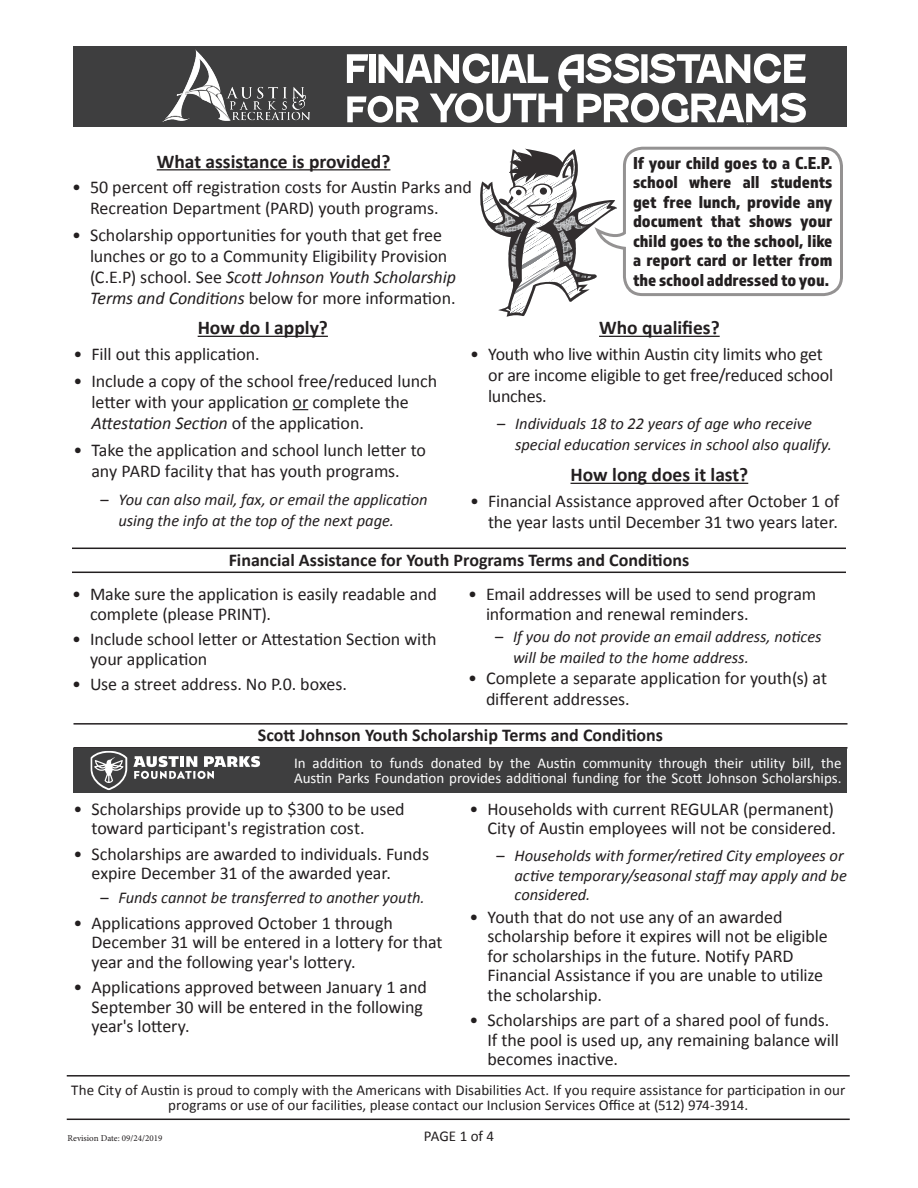
<style>
.page{position:relative;width:918px;height:1188px;background:#fff}
.page>*{position:absolute;margin:0;border:0;box-sizing:border-box;transform-origin:0 0}
.Header_1{font:700 19.5px "Calibri";color:#231f20}
.t1{font:18px/19.5px "Calibri";letter-spacing:-.005em;color:#231f20}
.Topic_paragraph{font:18px/19.5px "Almaq Refined";color:#231f20;text-align:justify}
.t2{font:700 18px "Calibri";color:#231f20}
.t3{font:italic 16.5px/21px "Calibri";letter-spacing:-.005em;color:#231f20}
.t4{font:15px/15px "Calibri";color:#231f20;text-align:center}
.t5{font:15px/15px "Calibri";color:#fff}
.t6{font:9px "Minion Pro";color:#231f20}
.s1{font-style:italic}
.s2{font-style:normal}
</style>
<div class="page">
<hr style="left:74px;top:723px;width:774px;height:2px;background:#231f20">
<hr style="left:74px;top:747px;width:774px;height:2px;background:#231f20">
<div style="left:74px;top:748px;width:774px;height:45px;background:#3e3e3f"></div>
<svg style="left:133px;top:756px;width:127px;height:23px"></svg>
<svg style="left:90px;top:751px;width:37px;height:39px"></svg>
<div style="left:74px;top:46px;width:774px;height:81px;background:#3e3e3f"></div>
<hr style="left:157px;top:169px;width:233px;height:1px;background:#231f20">
<hr style="left:72px;top:548px;width:774px;height:1px;background:#231f20">
<hr style="left:72px;top:572px;width:774px;height:1px;background:#231f20">
<hr style="left:67px;top:1075px;width:783px;height:2px;background:#231f20">
<hr style="left:67px;top:1119px;width:783px;height:1px;background:#231f20">
<svg style="left:347px;top:54px;width:459px;height:69px"></svg>
<svg style="left:480px;top:146px;width:363px;height:171px"></svg>
<hr style="left:198px;top:336px;width:130px;height:1px;background:#231f20">
<svg style="left:293px;top:409px;width:15px;height:1px"></svg>
<hr style="left:599px;top:336px;width:121px;height:1px;background:#231f20">
<hr style="left:571px;top:483px;width:177px;height:1px;background:#231f20">
<img style="left:164px;top:49px;width:146px;height:72px">
<p class="Header_1" style="left:157px;top:149px;width:235px">What assistance is provided?</p>
<p class="t1" style="left:90px;top:177px;width:383px;line-height:21px;text-indent:-18px">• 50 percent off registration costs for Austin Parks and<br>Recreation Department (PARD) youth programs.</p>
<p class="t1" style="left:90px;top:225px;width:367px;line-height:21px;text-indent:-18px">• Scholarship opportunities for youth that get free lunches or go to a Community Eligibility Provision (C.E.P) school. See <span class="s1">Scott Johnson Youth Scholarship Terms and Conditions</span> below for more information.</p>
<p class="Topic_paragraph" style="left:633px;top:152px;width:201px">If your child goes to a C.E.P. school where all students get free lunch, provide any document that shows your child goes to the school, like a report card or letter from the school addressed to you.</p>
<p class="Header_1" style="left:198px;top:315px;width:132px">How do I apply?</p>
<p class="t1" style="left:74px;top:344px;width:188px">• Fill out this application.</p>
<p class="t1" style="left:92px;top:370px;width:347px;line-height:21px;text-indent:-18px">• Include a copy of the school free/reduced lunch letter with your application or complete the<br><span class="s1">Attestation Section</span> of the application.</p>
<p class="t1" style="left:74px;top:439px;width:354px;line-height:21px;text-align:center">• Take the application and school lunch letter to any PARD facility that has youth programs.</p>
<p class="t3" style="left:118px;top:489px;width:311px;text-indent:-18px"><span class="s2">–</span> You can also mail, fax, or email the application using the info at the top of the next page.</p>
<p class="Header_1" style="left:599px;top:315px;width:122px">Who qualifies?</p>
<p class="t1" style="left:488px;top:343px;width:347px;line-height:21px;text-indent:-18px">• Youth who live within Austin city limits who get or are income eligible to get free/reduced school lunches.</p>
<p class="t3" style="left:515px;top:412px;width:318px;text-indent:-18px"><span class="s2">–</span> Individuals 18 to 22 years of age who receive special education services in school also qualify.</p>
<p class="Header_1" style="left:571px;top:462px;width:179px">How long does it last?</p>
<p class="t1" style="left:470px;top:490px;width:371px;line-height:21px;text-align:right">• Financial Assistance approved after October 1 of the year lasts until December 31 two years later.</p>
<p class="t2" style="left:229px;top:548px;width:462px">Financial Assistance for Youth Programs Terms and Conditions</p>
<p class="t1" style="left:90px;top:584px;width:348px;text-indent:-18px">• Make sure the application is easily readable and complete (please PRINT).</p>
<p class="t1" style="left:90px;top:629px;width:348px;text-indent:-18px">• Include school letter or Attestation Section with your application</p>
<p class="t1" style="left:72px;top:674px;width:276px">• Use a street address. No P.0. boxes.</p>
<p class="t1" style="left:486px;top:584px;width:332px;text-indent:-18px">• Email addresses will be used to send program information and renewal reminders.</p>
<p class="t3" style="left:513px;top:625px;width:310px;text-indent:-18px"><span class="s2">–</span> If you do not provide an email address, notices will be mailed to the home address.</p>
<p class="t1" style="left:486px;top:668px;width:343px;line-height:21px;text-indent:-18px">• Complete a separate application for youth(s) at different addresses.</p>
<p class="t2" style="left:258px;top:724px;width:407px">Scott Johnson Youth Scholarship Terms and Conditions</p>
<p class="t5" style="left:294px;top:756px;width:549px">In addition to funds donated by the Austin community through their utility bill, the<br>Austin Parks Foundation provides additional funding for the Scott Johnson Scholarships.</p>
<p class="t1" style="left:92px;top:799px;width:315px;text-indent:-18px">• Scholarships provide up to $300 to be used toward participant's registration cost.</p>
<p class="t1" style="left:92px;top:844px;width:339px;text-indent:-18px">• Scholarships are awarded to individuals. Funds expire December 31 of the awarded year.</p>
<p class="t3" style="left:100px;top:886px;width:326px"><span class="s2">–</span> Funds cannot be transferred to another youth.</p>
<p class="t1" style="left:92px;top:913px;width:353px;text-indent:-18px">• Applications approved October 1 through<br>December 31 will be entered in a lottery for that year and the following year's lottery.</p>
<p class="t1" style="left:92px;top:977px;width:337px;text-indent:-18px">• Applications approved between January 1 and<br>September 30 will be entered in the following year's lottery.</p>
<p class="t1" style="left:470px;top:799px;width:368px;text-align:right">• Households with current REGULAR (permanent)<br>City of Austin employees will not be considered.</p>
<p class="t3" style="left:514px;top:845px;width:334px;line-height:19.5px;text-indent:-18px"><span class="s2">–</span> Households with former/retired City employees or active temporary/seasonal staff may apply and be considered.</p>
<p class="t1" style="left:488px;top:907px;width:342px;text-indent:-18px">• Youth that do not use any of an awarded scholarship before it expires will not be eligible for scholarships in the future. Notify PARD Financial Assistance if you are unable to utilize the scholarship.</p>
<p class="t1" style="left:488px;top:1010px;width:353px;text-indent:-18px">• Scholarships are part of a shared pool of funds.<br>If the pool is used up, any remaining balance will becomes inactive.</p>
<p class="t4" style="left:71px;top:1082px;width:776px">The City of Austin is proud to comply with the Americans with Disabilities Act. If you require assistance for participation in our programs or use of our facilities, please contact our Inclusion Services Office at (512) 974-3914.</p>
<p class="t6" style="left:68px;top:1132px;width:96px">Revision Date: 09/24/2019</p>
<p class="t4" style="left:424px;top:1129px;width:72px">PAGE 1 of 4</p>
</div>
